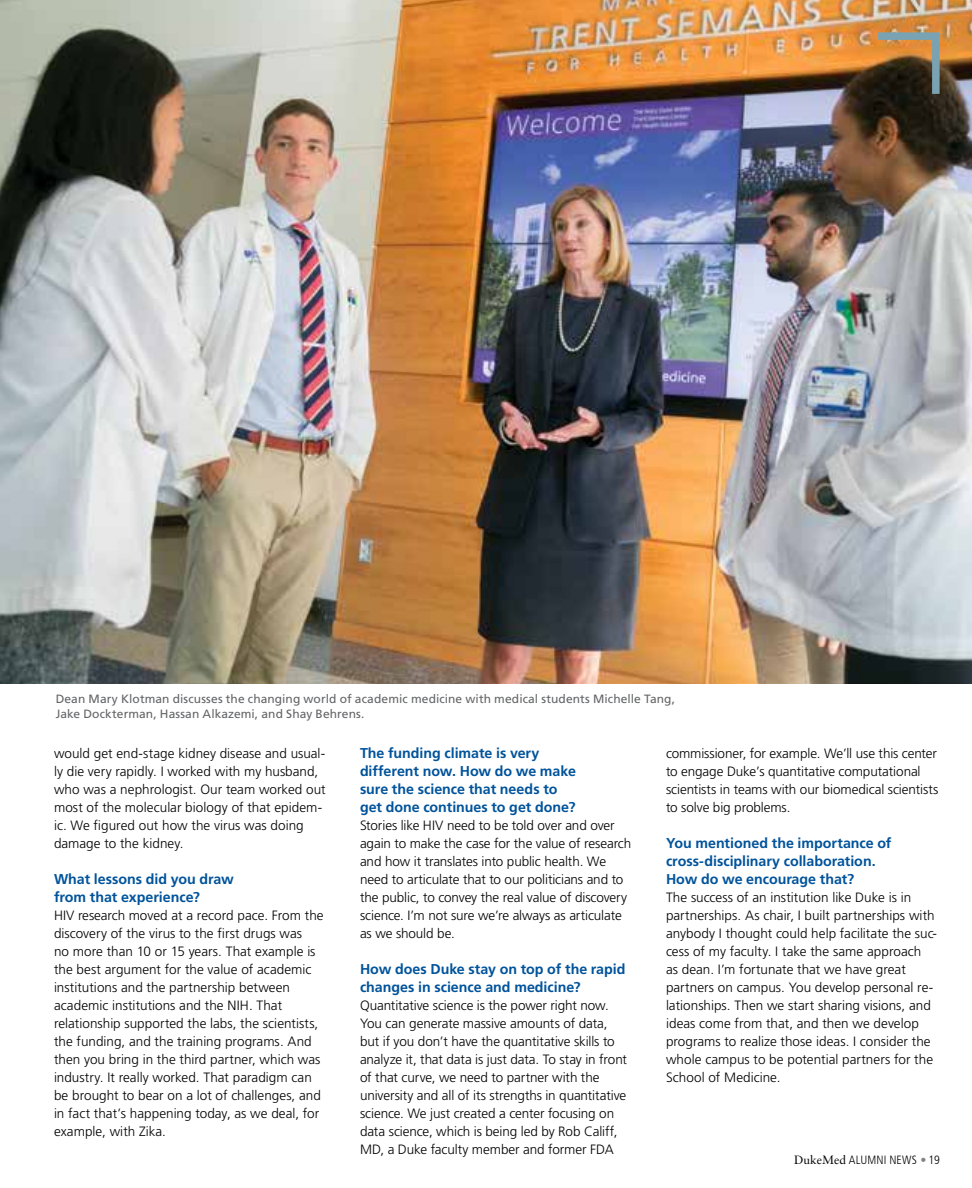
<style>
.page{position:relative;width:972px;height:1188px;background:#fff}
.page>*{position:absolute;margin:0;border:0;box-sizing:border-box;transform-origin:0 0}
.t1{font:700 14.25px/18px "Frutiger LT Pro";letter-spacing:-.005em;color:#00539b}
.t2{font:300 13.5px/18px "Frutiger LT Pro";color:#000}
.t3{font:12px/15px "Frutiger LT Pro";letter-spacing:.005em;color:#636466}
.t4{font:300 condensed 12px "Frutiger LT Pro";letter-spacing:.015em;color:#000}
.s1{font-family:"Sabon";font-weight:400;font-stretch:normal}
.s2{font-weight:700;font-stretch:normal;color:#808285}
</style>
<div class="page">
<img style="left:0;top:0;width:972px;height:684px">
<svg style="left:871px;top:29px;width:72px;height:72px;background:#6e583a"></svg>
<p class="t3" style="left:56px;top:692px;width:621px">Dean Mary Klotman discusses the changing world of academic medicine with medical students Michelle Tang,<br>Jake Dockterman, Hassan Alkazemi, and Shay Behrens.</p>
<p class="t2" style="left:54px;top:744px;width:273px">would get end-stage kidney disease and usual&shy;ly die very rapidly. I worked with my husband, who was a nephrologist. Our team worked out most of the molecular biology of that epidem&shy;ic. We figured out how the virus was doing damage to the kidney.</p>
<p class="t1" style="left:54px;top:870px;width:181px">What lessons did you draw from that experience?</p>
<p class="t2" style="left:54px;top:906px;width:271px">HIV research moved at a record pace. From the discovery of the virus to the first drugs was<br>no more than 10 or 15 years. That example is the best argument for the value of academic institutions and the partnership between academic institutions and the NIH. That relationship supported the labs, the scientists, the funding, and the training programs. And then you bring in the third partner, which was industry. It really worked. That paradigm can be brought to bear on a lot of challenges, and in fact that’s happening today, as we deal, for example, with Zika.</p>
<p class="t1" style="left:360px;top:744px;width:217px">The funding climate is very different now. How do we make sure the science that needs to get done continues to get done?</p>
<p class="t2" style="left:360px;top:817px;width:273px">Stories like HIV need to be told over and over again to make the case for the value of research and how it translates into public health. We need to articulate that to our politicians and to the public, to convey the real value of discovery science. I’m not sure we’re always as articulate as we should be.</p>
<p class="t1" style="left:360px;top:960px;width:267px">How does Duke stay on top of the rapid changes in science and medicine?</p>
<p class="t2" style="left:360px;top:997px;width:269px">Quantitative science is the power right now.<br>You can generate massive amounts of data, but if you don’t have the quantitative skills to analyze it, that data is just data. To stay in front of that curve, we need to partner with the university and all of its strengths in quantitative science. We just created a center focusing on data science, which is being led by Rob Califf, MD, a Duke faculty member and former FDA</p>
<p class="t2" style="left:666px;top:744px;width:274px">commissioner, for example. We’ll use this center to engage Duke’s quantitative computational scientists in teams with our biomedical scientists to solve big problems.</p>
<p class="t1" style="left:666px;top:834px;width:227px">You mentioned the importance of cross-disciplinary collaboration.<br>How do we encourage that?</p>
<p class="t2" style="left:666px;top:888px;width:273px">The success of an institution like Duke is in partnerships. As chair, I built partnerships with anybody I thought could help facilitate the suc&shy;cess of my faculty. I take the same approach<br>as dean. I’m fortunate that we have great partners on campus. You develop personal re&shy;lationships. Then we start sharing visions, and ideas come from that, and then we develop programs to realize those ideas. I consider the whole campus to be potential partners for the School of Medicine.</p>
<p class="t4" style="left:794px;top:1153px;width:147px"><span class="s1">DukeMed</span> ALUMNI NEWS <span class="s2">•</span> 19</p>
</div>
